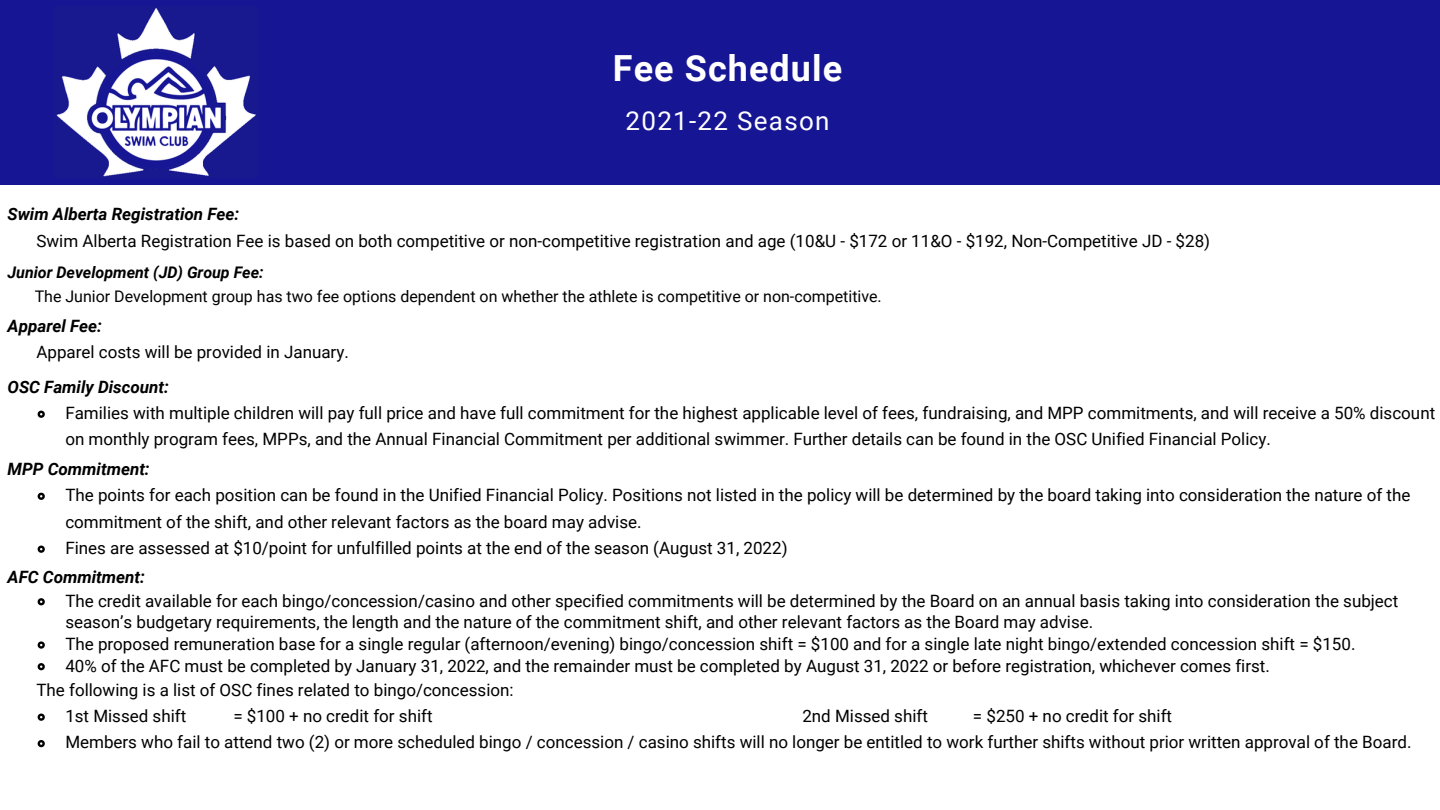
<style>
.page{position:relative;width:1440px;height:810px;background:#fff}
.page>*{position:absolute;margin:0;border:0;box-sizing:border-box;transform-origin:0 0}
.t1{font:700 36px "Roboto";letter-spacing:.03em;color:#fff}
.t2{font:26px "Roboto";letter-spacing:.05em;color:#fff}
.t3{font:17px/26.4px "Roboto";color:#000}
.t4{font:italic 700 17px "Roboto";color:#000}
.t5{font:16px "Roboto";color:#000}
.t6{font:italic 700 16px "Roboto";color:#000}
</style>
<div class="page">
<div style="left:0;top:0;width:1440px;height:185px;background:#161594"></div>
<img style="left:56px;top:8px;width:200px;height:169px">
<svg style="left:37px;top:410px;width:8px;height:8px"></svg>
<svg style="left:37px;top:598px;width:8px;height:8px"></svg>
<svg style="left:37px;top:641px;width:8px;height:8px"></svg>
<svg style="left:37px;top:663px;width:8px;height:8px"></svg>
<svg style="left:37px;top:713px;width:8px;height:8px"></svg>
<svg style="left:37px;top:740px;width:8px;height:8px"></svg>
<svg style="left:37px;top:492px;width:8px;height:8px"></svg>
<svg style="left:37px;top:545px;width:8px;height:8px"></svg>
<p class="t1" style="left:613px;top:48px;width:231px">Fee Schedule</p>
<p class="t2" style="left:626px;top:106px;width:205px">2021-22 Season</p>
<p class="t4" style="left:8px;top:204px;width:233px">Swim Alberta Registration Fee:</p>
<p class="t3" style="left:36px;top:228px;width:1175px">Swim Alberta Registration Fee is based on both competitive or non-competitive registration and age (10&amp;U - $172 or 11&amp;O - $192, Non-Competitive JD - $28)</p>
<p class="t6" style="left:8px;top:263px;width:258px">Junior Development (JD) Group Fee:</p>
<p class="t5" style="left:35px;top:287px;width:849px">The Junior Development group has two fee options dependent on whether the athlete is competitive or non-competitive.</p>
<p class="t4" style="left:8px;top:316px;width:96px">Apparel Fee:</p>
<p class="t3" style="left:36px;top:339px;width:314px">Apparel costs will be provided in January.</p>
<p class="t4" style="left:8px;top:377px;width:163px">OSC Family Discount:</p>
<p class="t3" style="left:65px;top:400px;width:1371px">Families with multiple children will pay full price and have full commitment for the highest applicable level of fees, fundraising, and MPP commitments, and will receive a 50% discount on monthly program fees, MPPs, and the Annual Financial Commitment per additional swimmer. Further details can be found in the OSC Unified Financial Policy.</p>
<p class="t4" style="left:8px;top:459px;width:144px">MPP Commitment:</p>
<p class="t3" style="left:65px;top:482px;width:1347px">The points for each position can be found in the Unified Financial Policy. Positions not listed in the policy will be determined by the board taking into consideration the nature of the commitment of the shift, and other relevant factors as the board may advise.</p>
<p class="t3" style="left:65px;top:535px;width:724px">Fines are assessed at $10/point for unfulfilled points at the end of the season (August 31, 2022)</p>
<p class="t4" style="left:8px;top:567px;width:139px">AFC Commitment:</p>
<p class="t3" style="left:65px;top:590px;width:1335px;line-height:21.6px">The credit available for each bingo/concession/casino and other specified commitments will be determined by the Board on an annual basis taking into consideration the subject season’s budgetary requirements, the length and the nature of the commitment shift, and other relevant factors as the Board may advise.</p>
<p class="t3" style="left:65px;top:631px;width:1292px">The proposed remuneration base for a single regular (afternoon/evening) bingo/concession shift = $100 and for a single late night bingo/extended concession shift = $150.</p>
<p class="t3" style="left:65px;top:652px;width:1206px">40% of the AFC must be completed by January 31, 2022, and the remainder must be completed by August 31, 2022 or before registration, whichever comes first.</p>
<p class="t3" style="left:65px;top:703px;width:122px">1st Missed shift</p>
<p class="t3" style="left:233px;top:703px;width:201px">= $100 + no credit for shift</p>
<p class="t3" style="left:802px;top:703px;width:127px">2nd Missed shift</p>
<p class="t3" style="left:973px;top:703px;width:201px">= $250 + no credit for shift</p>
<p class="t3" style="left:65px;top:729px;width:1348px">Members who fail to attend two (2) or more scheduled bingo / concession / casino shifts will no longer be entitled to work further shifts without prior written approval of the Board.</p>
<p class="t3" style="left:36px;top:677px;width:479px">The following is a list of OSC fines related to bingo/concession:</p>
</div>
